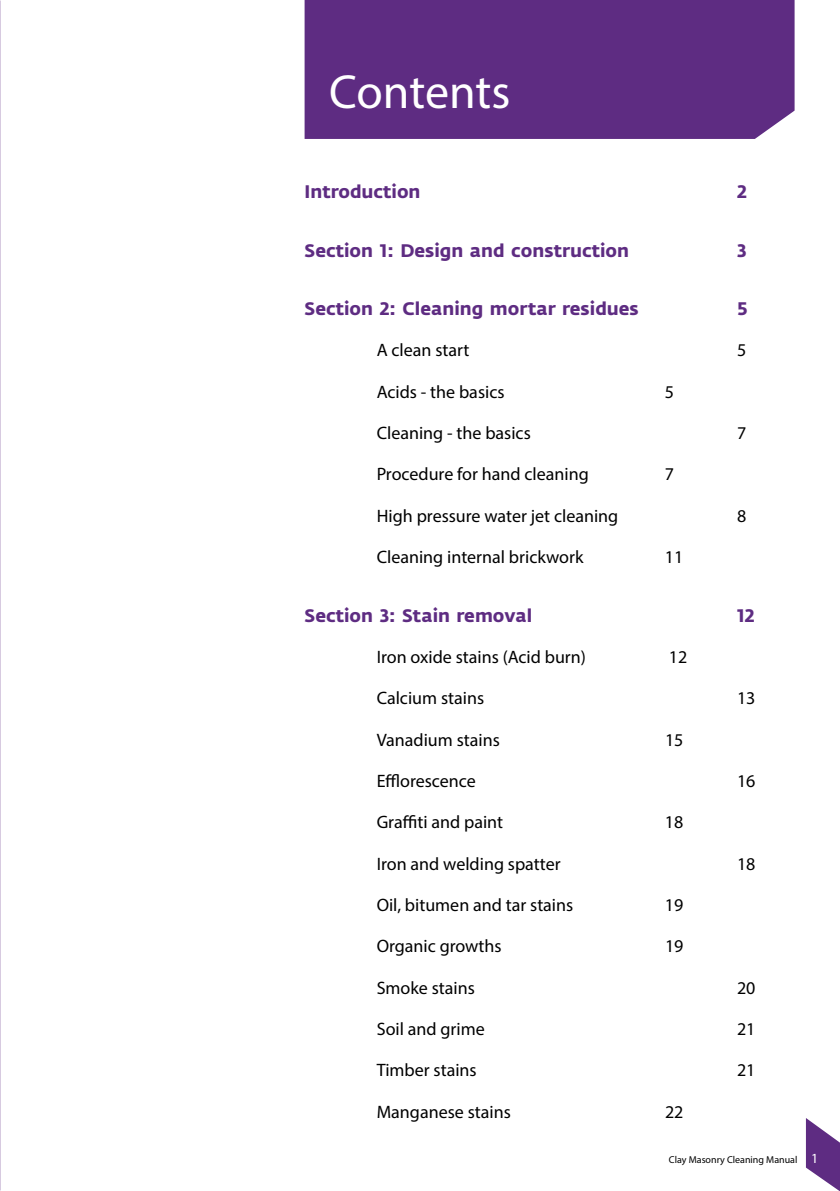
<style>
.page{position:relative;width:840px;height:1191px;background:#fff}
.page>*{position:absolute;margin:0;border:0;box-sizing:border-box;transform-origin:0 0}
.t1{font:48px "Myriad Pro";letter-spacing:-.005em;color:#fff}
.t2{font:18px "Myriad Pro";color:#000}
.t3{font:700 18px "Fedra Sans";color:#5e2c82}
.t4{font:10px "Myriad Pro";color:#000}
.s1{font-size:14px;color:#fff}
</style>
<div class="page">
<svg style="left:805px;top:1118px;width:34px;height:73px"></svg>
<div style="left:304px;top:0;width:490px;height:139px;background:#5e2c82"></div>
<h1 class="t1" style="left:329px;top:63px;width:183px">Contents</h1>
<p class="t3" style="left:304px;top:181px;width:117px">Introduction</p>
<p class="t3" style="left:736px;top:181px;width:11px">2</p>
<p class="t3" style="left:304px;top:239px;width:326px">Section 1: Design and construction</p>
<p class="t3" style="left:736px;top:239px;width:11px">3</p>
<p class="t3" style="left:304px;top:298px;width:335px">Section 2: Cleaning mortar residues</p>
<p class="t3" style="left:736px;top:298px;width:12px">5</p>
<p class="t2" style="left:376px;top:339px;width:94px">A clean start</p>
<p class="t2" style="left:736px;top:339px;width:11px">5</p>
<p class="t2" style="left:376px;top:380px;width:129px">Acids - the basics</p>
<p class="t2" style="left:664px;top:380px;width:11px">5</p>
<p class="t2" style="left:376px;top:422px;width:156px">Cleaning - the basics</p>
<p class="t2" style="left:736px;top:422px;width:11px">7</p>
<p class="t2" style="left:376px;top:463px;width:213px">Procedure for hand cleaning</p>
<p class="t2" style="left:664px;top:463px;width:11px">7</p>
<p class="t2" style="left:376px;top:504px;width:243px">High pressure water jet cleaning</p>
<p class="t2" style="left:736px;top:504px;width:11px">8</p>
<p class="t2" style="left:376px;top:546px;width:208px">Cleaning internal brickwork</p>
<p class="t2" style="left:664px;top:546px;width:20px">11</p>
<p class="t3" style="left:304px;top:604px;width:229px">Section 3: Stain removal</p>
<p class="t3" style="left:736px;top:604px;width:19px">12</p>
<p class="t2" style="left:376px;top:645px;width:211px">Iron oxide stains (Acid burn)</p>
<p class="t2" style="left:668px;top:645px;width:20px">12</p>
<p class="t2" style="left:376px;top:687px;width:109px">Calcium stains</p>
<p class="t2" style="left:736px;top:687px;width:20px">13</p>
<p class="t2" style="left:376px;top:728px;width:124px">Vanadium stains</p>
<p class="t2" style="left:664px;top:728px;width:20px">15</p>
<p class="t2" style="left:376px;top:770px;width:101px">Efflorescence</p>
<p class="t2" style="left:736px;top:770px;width:20px">16</p>
<p class="t2" style="left:376px;top:811px;width:128px">Graffiti and paint</p>
<p class="t2" style="left:664px;top:811px;width:20px">18</p>
<p class="t2" style="left:376px;top:852px;width:185px">Iron and welding spatter</p>
<p class="t2" style="left:736px;top:852px;width:20px">18</p>
<p class="t2" style="left:376px;top:894px;width:198px">Oil, bitumen and tar stains</p>
<p class="t2" style="left:664px;top:894px;width:20px">19</p>
<p class="t2" style="left:376px;top:935px;width:126px">Organic growths</p>
<p class="t2" style="left:664px;top:935px;width:20px">19</p>
<p class="t2" style="left:376px;top:976px;width:100px">Smoke stains</p>
<p class="t2" style="left:736px;top:976px;width:20px">20</p>
<p class="t2" style="left:376px;top:1018px;width:109px">Soil and grime</p>
<p class="t2" style="left:736px;top:1018px;width:20px">21</p>
<p class="t2" style="left:376px;top:1059px;width:102px">Timber stains</p>
<p class="t2" style="left:736px;top:1059px;width:20px">21</p>
<p class="t2" style="left:376px;top:1100px;width:136px">Manganese stains</p>
<p class="t2" style="left:664px;top:1100px;width:20px">22</p>
<p class="t4" style="left:668px;top:1153px;width:151px">Clay Masonry Cleaning Manual <span class="s1">1</span></p>
</div>
